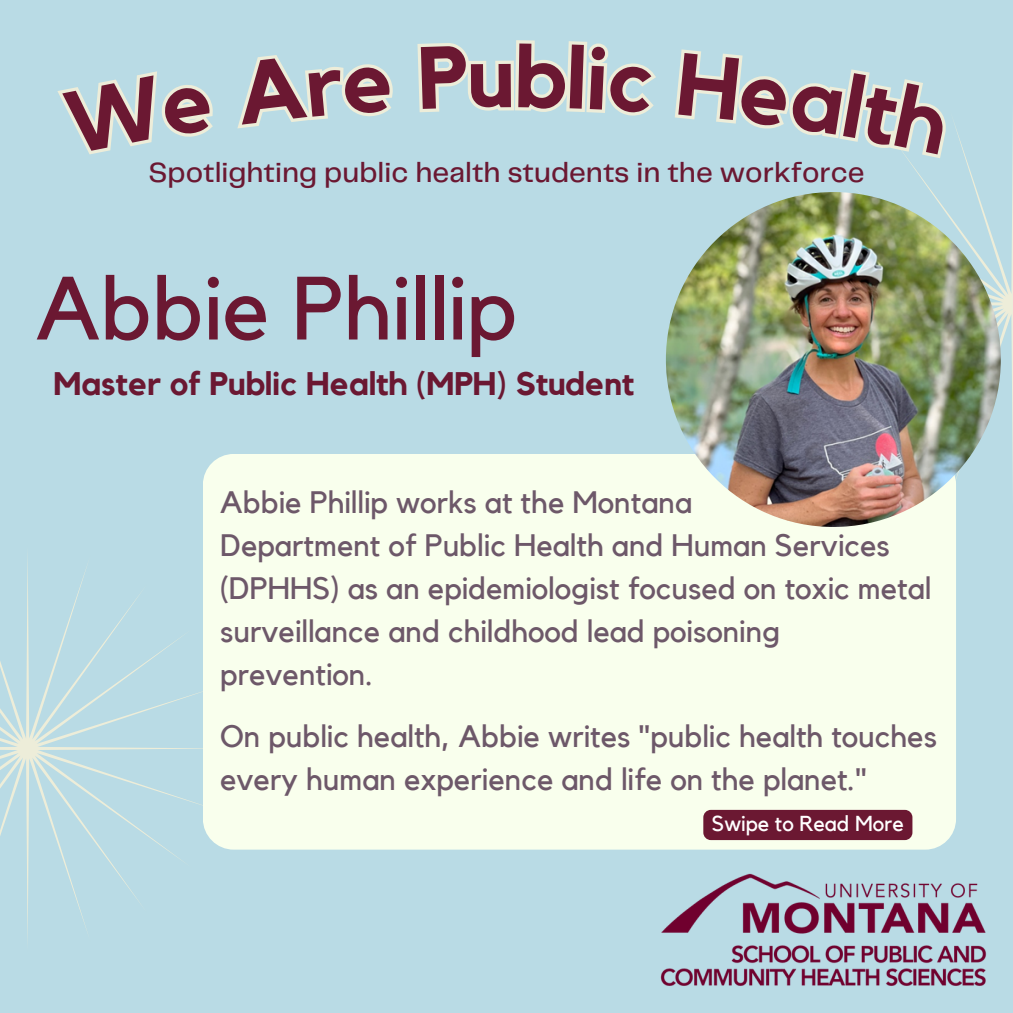
<style>
.page{position:relative;width:1013px;height:1013px;background:#fff}
.page>*{position:absolute;margin:0;border:0;box-sizing:border-box;transform-origin:0 0}
.t1{font:88.5px "Kollektif";color:#6b1832}
.t2{font:700 87.25px "Kollektif";color:#6b1832}
.t3{font:700 32.5px "Kollektif";color:#6b1832}
.t4{font:30.88px/43.1px "Kollektif";color:#6d5869}
.t5{font:500 28.75px "Telegraf";color:#6b1832}
.t6{font:21.5px "Kollektif";color:#fff}
</style>
<div class="page">
<div style="left:0;top:0;width:1012px;height:1012px;background:#b9dbe5"></div>
<svg style="left:0;top:559px;width:230px;height:379px"></svg>
<svg style="left:810px;top:135px;width:202px;height:344px"></svg>
<div style="left:203px;top:454px;width:753px;height:395px;background:#f9ffed;border-radius:31px"></div>
<img style="left:666px;top:192px;width:334px;height:335px;border-radius:50%">
<img style="left:660px;top:873px;width:327px;height:113px">
<div style="left:703px;top:809px;width:209px;height:31px;background:#6b1832;border-radius:8px"></div>
<svg style="left:57px;top:55px;width:336px;height:100px"></svg>
<svg style="left:417px;top:40px;width:239px;height:76px"></svg>
<svg style="left:675px;top:49px;width:283px;height:113px"></svg>
<h2 class="t2" style="left:467px;top:37px;width:49px">u</h2>
<p class="t5" style="left:149px;top:160px;width:717px">Spotlighting public health students in the workforce</p>
<h1 class="t1" style="left:36px;top:268px;width:482px">Abbie Phillip</h1>
<p class="t3" style="left:53px;top:369px;width:582px">Master of Public Health (MPH) Student</p>
<p class="t4" style="left:220px;top:481px;width:712px">Abbie Phillip works at the Montana<br>Department of Public Health and Human Services (DPHHS) as an epidemiologist focused on toxic metal surveillance and childhood lead poisoning prevention.</p>
<p class="t4" style="left:220px;top:716px;width:718px">On public health, Abbie writes "public health touches every human experience and life on the planet."</p>
<p class="t6" style="left:712px;top:813px;width:193px">Swipe to Read More</p>
</div>
